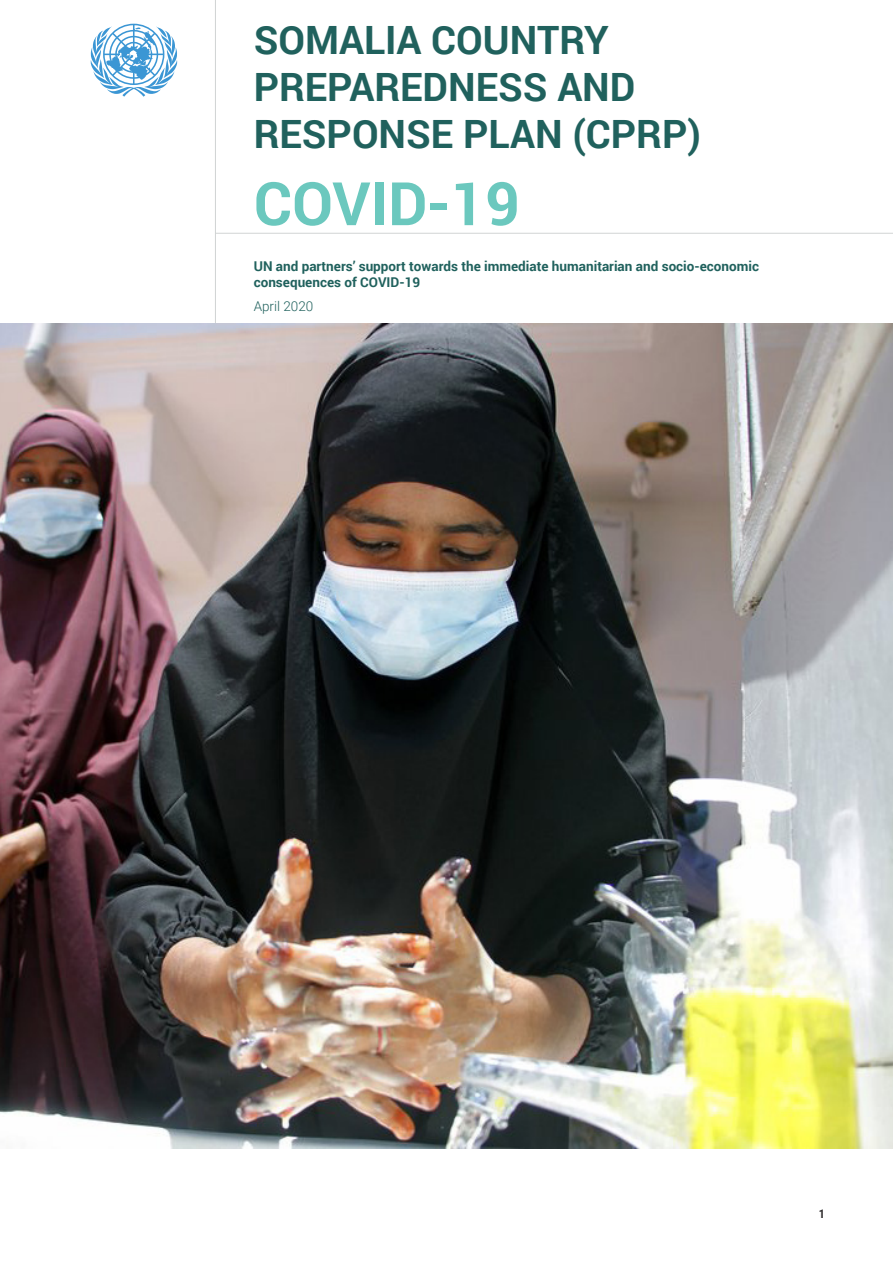
<style>
.page{position:relative;width:893px;height:1263px;background:#fff}
.page>*{position:absolute;margin:0;border:0;box-sizing:border-box;transform-origin:0 0}
.t1{font:700 60px "Roboto";color:#6bc8be}
.t2{font:700 39px/46.8px "Roboto";color:#20615d}
.t3{font:700 13.5px/16.2px "Roboto";color:#20615d}
.t4{font:300 13.5px "Roboto";color:#20615d}
.t5{font:700 12px "Roboto Condensed";color:#312f30}
</style>
<div class="page">
<svg style="left:91px;top:24px;width:86px;height:73px"></svg>
<hr style="left:215px;top:0;width:1px;height:442px;background:#d1d4d4">
<hr style="left:216px;top:233px;width:677px;height:1px;background:#d1d4d4">
<img style="left:0;top:324px;width:893px;height:824px">
<p class="t2" style="left:254px;top:15px;width:449px">SOMALIA COUNTRY<br>PREPAREDNESS AND<br>RESPONSE PLAN (CPRP)</p>
<p class="t1" style="left:254px;top:161px;width:267px">COVID-19</p>
<p class="t3" style="left:254px;top:257px;width:507px">UN and partners’ support towards the immediate humanitarian and socio-economic consequences of COVID-19</p>
<p class="t4" style="left:254px;top:297px;width:61px">April 2020</p>
<p class="t5" style="left:819px;top:1205px;width:8px">1</p>
</div>
